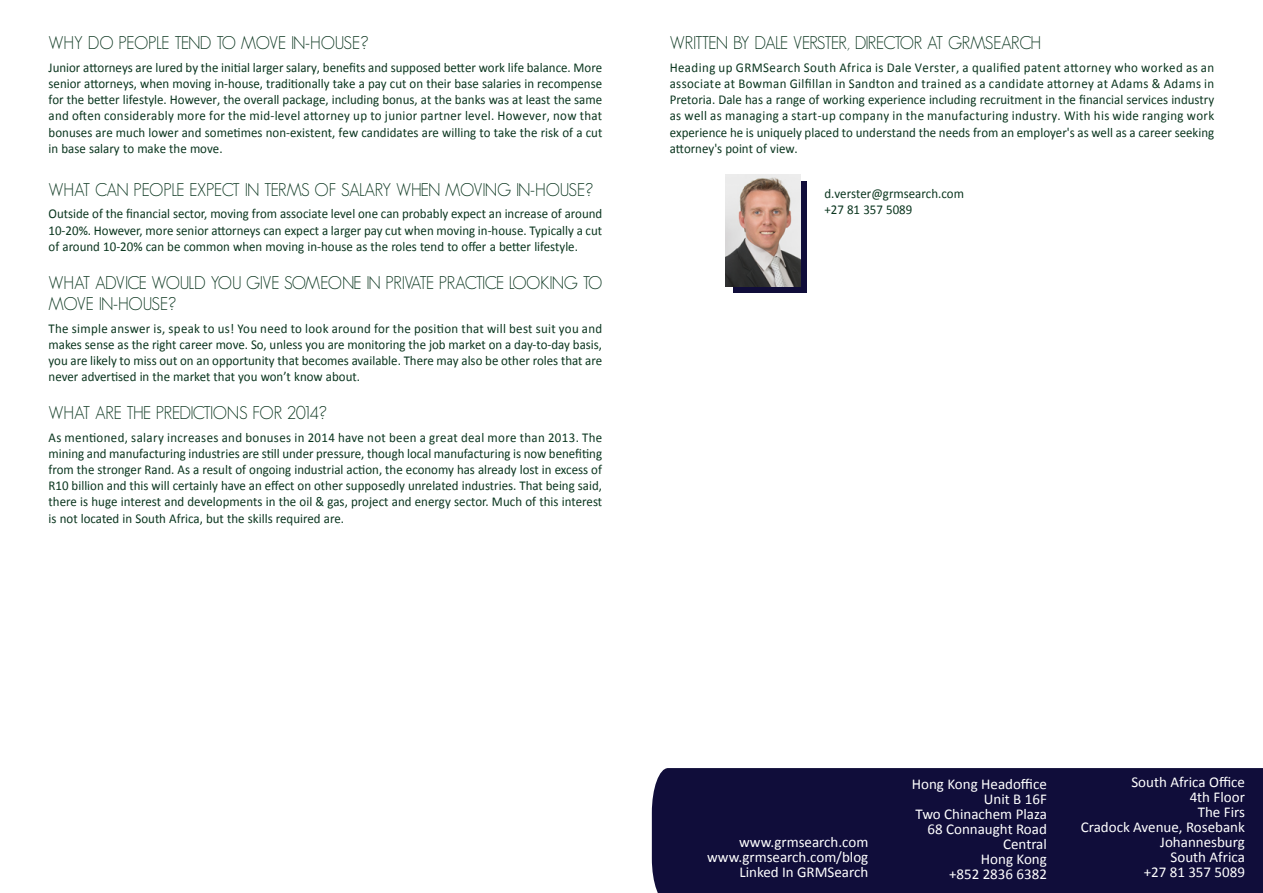
<style>
.page{position:relative;width:1263px;height:893px;background:#fff}
.page>*{position:absolute;margin:0;border:0;box-sizing:border-box;transform-origin:0 0}
.t1{font:300 18px/21.6px "Geosans";letter-spacing:-.045em;color:#0b361f;scale:.96 1}
.t2{font:300 18px "Geosans";letter-spacing:-.025em;color:#0b361f;scale:.96 1}
.t3{font:15px/15px "Calibri";color:#fff;text-align:right}
.t4{font:13.5px/16.2px "Calibri";color:#0b361f;text-align:justify;scale:.96 1}
</style>
<div class="page">
<div style="left:652px;top:768px;width:611px;height:125px;background:#100d3a"></div>
<div style="left:733px;top:182px;width:74px;height:111px;background:#100d3a"></div>
<img style="left:725px;top:174px;width:75px;height:113px">
<h1 class="t2" style="left:49px;top:33px;width:335px">WHY DO PEOPLE TEND TO MOVE IN-HOUSE?</h1>
<p class="t4" style="left:49px;top:59px;width:578px">Junior attorneys are lured by the initial larger salary, benefits and supposed better work life balance. More senior attorneys, when moving in-house, traditionally take a pay cut on their base salaries in recompense for the better lifestyle. However, the overall package, including bonus, at the banks was at least the same and often considerably more for the mid-level attorney up to junior partner level. However, now that bonuses are much lower and sometimes non-existent, few candidates are willing to take the risk of a cut in base salary to make the move.</p>
<h1 class="t1" style="left:49px;top:179px;width:569px">WHAT CAN PEOPLE EXPECT IN TERMS OF SALARY WHEN MOVING IN-HOUSE?</h1>
<p class="t4" style="left:49px;top:205px;width:578px">Outside of the financial sector, moving from associate level one can probably expect an increase of around 10-20%. However, more senior attorneys can expect a larger pay cut when moving in-house. Typically a cut of around 10-20% can be common when moving in-house as the roles tend to offer a better lifestyle.</p>
<h1 class="t1" style="left:49px;top:272px;width:578px">WHAT ADVICE WOULD YOU GIVE SOMEONE IN PRIVATE PRACTICE LOOKING TO<br>MOVE IN-HOUSE?</h1>
<p class="t4" style="left:49px;top:320px;width:578px">The simple answer is, speak to us! You need to look around for the position that will best suit you and makes sense as the right career move. So, unless you are monitoring the job market on a day-to-day basis, you are likely to miss out on an opportunity that becomes available. There may also be other roles that are never advertised in the market that you won’t know about.</p>
<h1 class="t1" style="left:49px;top:402px;width:291px">WHAT ARE THE PREDICTIONS FOR 2014?</h1>
<p class="t4" style="left:49px;top:428px;width:578px">As mentioned, salary increases and bonuses in 2014 have not been a great deal more than 2013. The mining and manufacturing industries are still under pressure, though local manufacturing is now benefiting from the stronger Rand. As a result of ongoing industrial action, the economy has already lost in excess of R10 billion and this will certainly have an effect on other supposedly unrelated industries. That being said, there is huge interest and developments in the oil &amp; gas, project and energy sector. Much of this interest is not located in South Africa, but the skills required are.</p>
<h1 class="t1" style="left:670px;top:32px;width:388px">WRITTEN BY DALE VERSTER, DIRECTOR AT GRMSEARCH</h1>
<p class="t4" style="left:670px;top:59px;width:569px">Heading up GRMSearch South Africa is Dale Verster, a qualified patent attorney who worked as an associate at Bowman Gilfillan in Sandton and trained as a candidate attorney at Adams &amp; Adams in Pretoria. Dale has a range of working experience including recruitment in the financial services industry as well as managing a start-up company in the manufacturing industry. With his wide ranging work experience he is uniquely placed to understand the needs from an employer's as well as a career seeking attorney's point of view.</p>
<p class="t4" style="left:824px;top:184px;width:147px">d.verster@grmsearch.com +27 81 357 5089</p>
<p class="t3" style="left:707px;top:834px;width:163px">www.grmsearch.com www.grmsearch.com/blog<br>Linked In GRMSearch</p>
<p class="t3" style="left:912px;top:775px;width:137px">Hong Kong Headoffice<br>Unit B 16F<br>Two Chinachem Plaza<br>68 Connaught Road<br>Central<br>Hong Kong<br>+852 2836 6382</p>
<p class="t3" style="left:1081px;top:774px;width:166px">South Africa Office<br>4th Floor<br>The Firs<br>Cradock Avenue, Rosebank<br>Johannesburg<br>South Africa<br>+27 81 357 5089</p>
</div>
